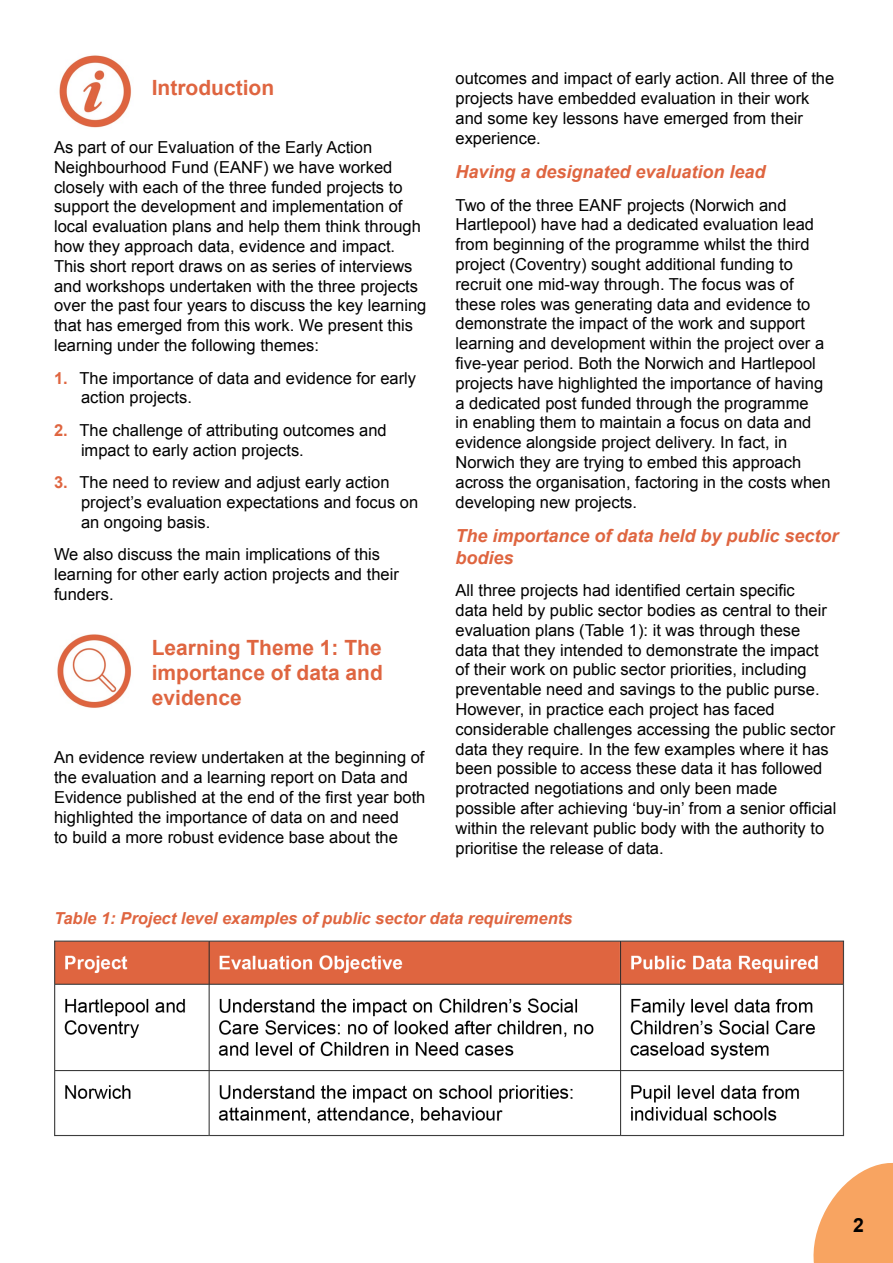
<style>
.page{position:relative;width:893px;height:1263px;background:#fff}
.page>*{position:absolute;margin:0;border:0;box-sizing:border-box;transform-origin:0 0}
.t1{font:700 21px/25.2px "Arial";color:#df6540;text-align:justify}
.t2{font:700 19.5px "Arial";color:#010000}
.t3{font:italic 700 18px/21.6px "Arial";color:#df6540}
.t4{font:16.5px/19.8px "Arial";color:#000}
.t5{font:italic 700 16.5px "Arial";color:#df6540}
.s1{font-weight:700;color:#df6540}
</style>
<div class="page">
<svg style="left:813px;top:1163px;width:80px;height:100px"></svg>
<img style="left:59px;top:55px;width:72px;height:73px">
<img style="left:57px;top:634px;width:74px;height:74px">
<img style="left:54px;top:940px;width:791px;height:197px">
<p class="t1" style="left:152px;top:76px;width:124px">Introduction</p>
<p class="t4" style="left:54px;top:137px;width:374px">As part of our Evaluation of the Early Action Neighbourhood Fund (EANF) we have worked closely with each of the three funded projects to support the development and implementation of local evaluation plans and help them think through how they approach data, evidence and impact.<br>This short report draws on as series of interviews and workshops undertaken with the three projects over the past four years to discuss the key learning that has emerged from this work. We present this learning under the following themes:</p>
<p class="t4" style="left:81px;top:368px;width:337px;text-indent:-27px"><span class="s1">1.</span> The importance of data and evidence for early action projects.</p>
<p class="t4" style="left:81px;top:420px;width:307px;text-indent:-27px"><span class="s1">2.</span> The challenge of attributing outcomes and impact to early action projects.</p>
<p class="t4" style="left:81px;top:473px;width:339px;text-indent:-27px"><span class="s1">3.</span> The need to review and adjust early action project’s evaluation expectations and focus on an ongoing basis.</p>
<p class="t4" style="left:54px;top:545px;width:346px">We also discuss the main implications of this learning for other early action projects and their funders.</p>
<p class="t1" style="left:152px;top:636px;width:233px">Learning Theme 1: The importance of data and evidence</p>
<p class="t4" style="left:54px;top:748px;width:373px">An evidence review undertaken at the beginning of the evaluation and a learning report on Data and Evidence published at the end of the first year both highlighted the importance of data on and need<br>to build a more robust evidence base about the</p>
<p class="t4" style="left:455px;top:69px;width:380px">outcomes and impact of early action. All three of the projects have embedded evaluation in their work and some key lessons have emerged from their experience.</p>
<p class="t3" style="left:455px;top:161px;width:312px">Having a designated evaluation lead</p>
<p class="t4" style="left:455px;top:195px;width:377px">Two of the three EANF projects (Norwich and Hartlepool) have had a dedicated evaluation lead from beginning of the programme whilst the third project (Coventry) sought additional funding to recruit one mid-way through. The focus was of these roles was generating data and evidence to demonstrate the impact of the work and support learning and development within the project over a five-year period. Both the Norwich and Hartlepool projects have highlighted the importance of having a dedicated post funded through the programme<br>in enabling them to maintain a focus on data and evidence alongside project delivery. In fact, in Norwich they are trying to embed this approach across the organisation, factoring in the costs when developing new projects.</p>
<p class="t3" style="left:455px;top:525px;width:385px">The importance of data held by public sector bodies</p>
<p class="t4" style="left:455px;top:581px;width:382px">All three projects had identified certain specific<br>data held by public sector bodies as central to their evaluation plans (Table 1): it was through these data that they intended to demonstrate the impact of their work on public sector priorities, including preventable need and savings to the public purse.<br>However, in practice each project has faced considerable challenges accessing the public sector data they require. In the few examples where it has been possible to access these data it has followed protracted negotiations and only been made possible after achieving ‘buy-in’ from a senior official within the relevant public body with the authority to prioritise the release of data.</p>
<p class="t5" style="left:54px;top:907px;width:520px">Table 1: Project level examples of public sector data requirements</p>
<p class="t2" style="left:853px;top:1212px;width:12px">2</p>
</div>
